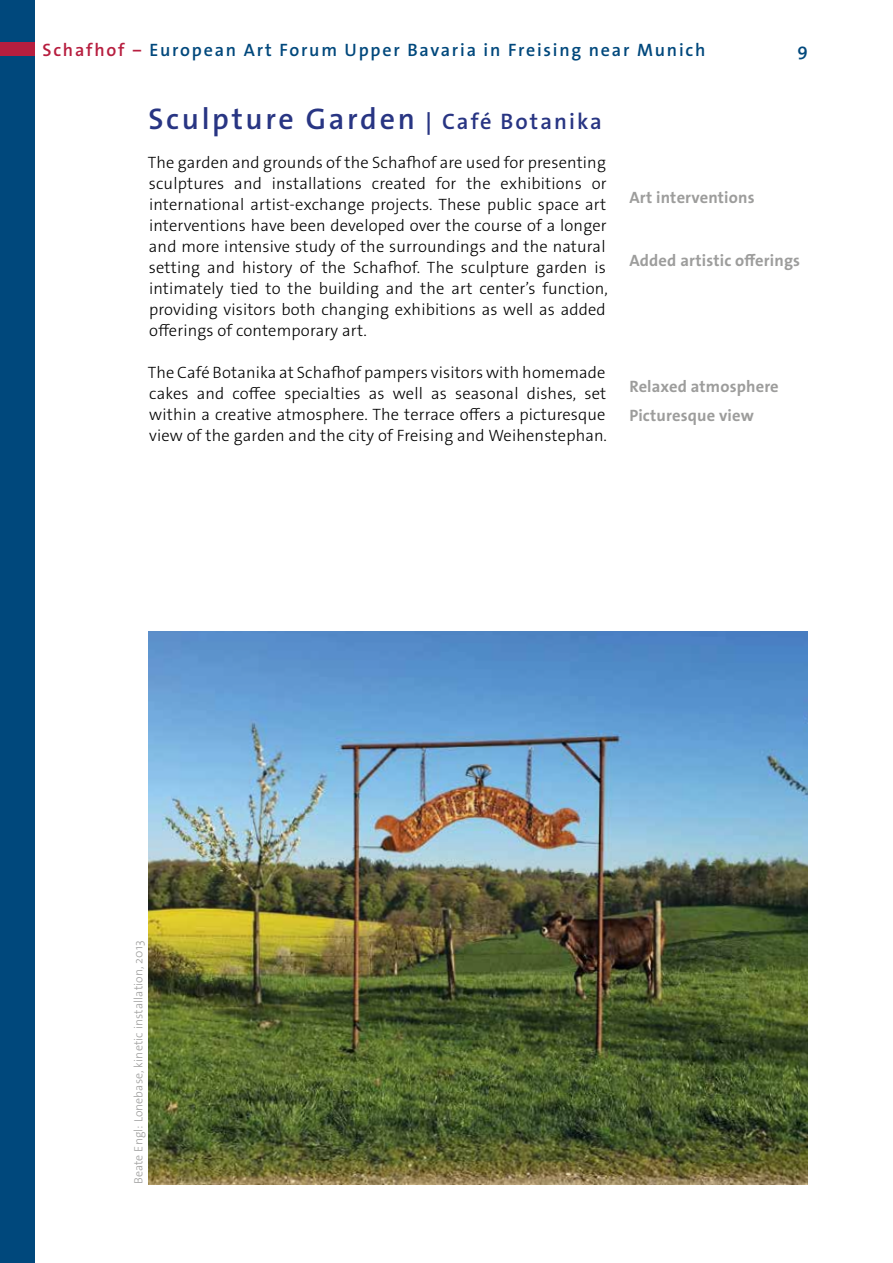
<style>
.page{position:relative;width:893px;height:1263px;background:#fff}
.page>*{position:absolute;margin:0;border:0;box-sizing:border-box;transform-origin:0 0}
.t1{font:600 30px "The Sans Os F";letter-spacing:.09em;color:#283583}
.t2{font:600 18px "The Sans Os F";letter-spacing:.1em;color:#00487c}
.t3{font:300 16.5px/21px "The Sans Os F";letter-spacing:.01em;color:#000}
.t4{font:700 16.5px/29.5px "The Sans Os F";letter-spacing:.01em;color:#9d9d9c}
.t5{font:300 12px "The Sans Os F";letter-spacing:.01em;color:#9d9d9c}
.s1{color:#b71e3f}
.s2{font-size:22.5px}
</style>
<div class="page">
<div style="left:0;top:0;width:34px;height:1263px;background:#00487c"></div>
<div style="left:0;top:43px;width:34px;height:13px;background:#b71e3f"></div>
<img style="left:149px;top:631px;width:659px;height:553px">
<p class="t2" style="left:43px;top:38px;width:664px"><span class="s1">Schafhof ‒</span> European Art Forum Upper Bavaria in Freising near Munich</p>
<p class="t2" style="left:797px;top:38px;width:12px">9</p>
<h1 class="t1" style="left:148px;top:99px;width:455px">Sculpture Garden<span class="s2">↕Café Botanika</span></h1>
<p class="t3" style="left:148px;top:152px;width:462px">The garden and grounds of the Schafhof are used for presenting sculptures and installations created for the exhibitions or international artist-exchange projects. These public space art interventions have been developed over the course of a longer and more intensive study of the surroundings and the natural setting and history of the Schafhof. The sculpture garden is intimately tied to the building and the art center’s function, providing visitors both changing exhibitions as well as added offerings of contemporary art.</p>
<p class="t3" style="left:148px;top:362px;width:461px;text-align:justify">The Café Botanika at Schafhof pampers visitors with homemade cakes and coffee specialties as well as seasonal dishes, set within a creative atmosphere. The terrace offers a picturesque view of the garden and the city of Freising and Weihenstephan.</p>
<p class="t4" style="left:629px;top:182px;width:127px">Art interventions</p>
<p class="t4" style="left:629px;top:245px;width:172px">Added artistic offerings</p>
<p class="t4" style="left:629px;top:371px;width:151px">Relaxed atmosphere<br>Picturesque view</p>
<p class="t5" style="left:131px;top:1184px;width:245px;rotate:-90deg">Beate Engl: Lonebase, kinetic installation, 2013</p>
</div>
